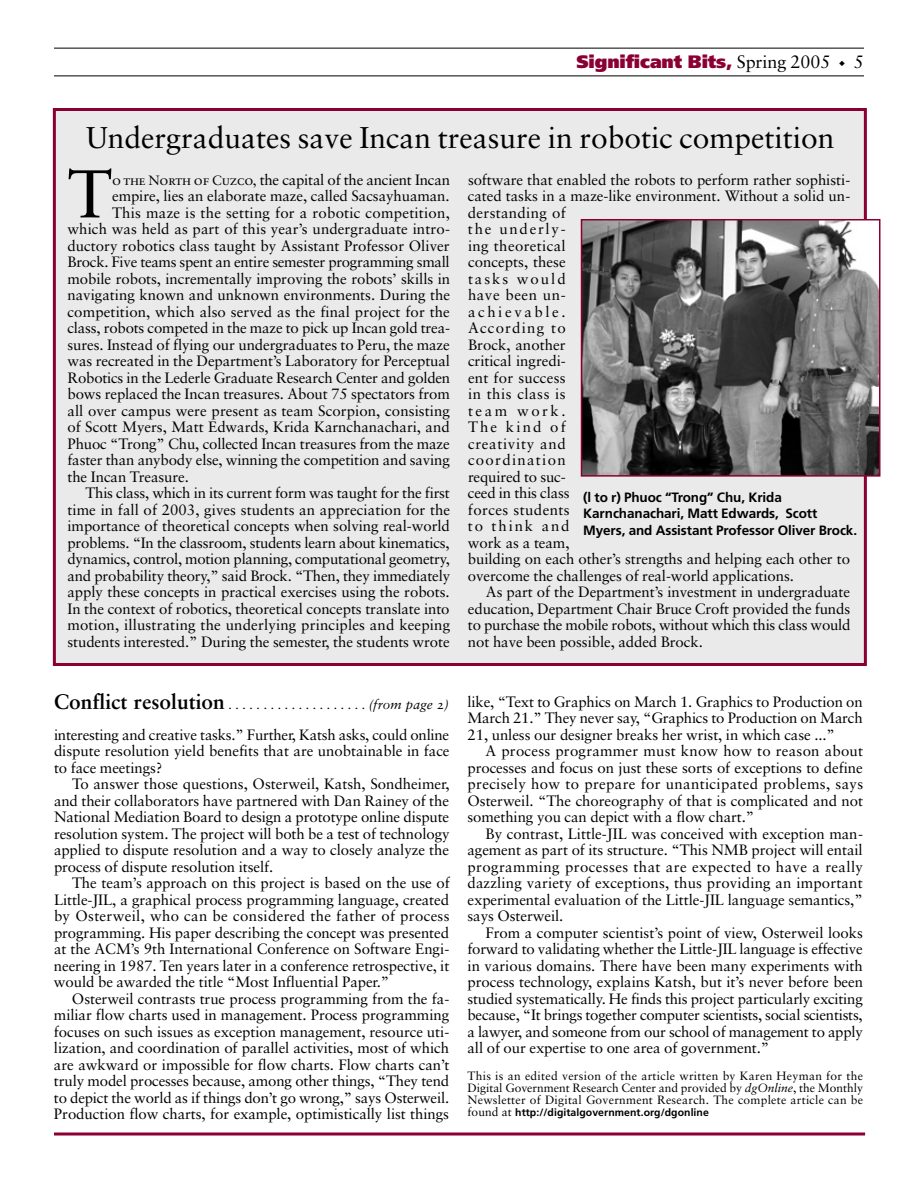
<style>
.page{position:relative;width:918px;height:1188px;background:#fff}
.page>*{position:absolute;margin:0;border:0;box-sizing:border-box;transform-origin:0 0}
.t1{font:67.5px "Sabon";color:#000}
.t2{font:30px "Sabon";color:#000}
.t3{font:900 18px "Frutiger";letter-spacing:-.005em;color:#8a0032}
.t4{font:18px "Sabon";color:#000}
.t5{font:15px/16.5px "Sabon";letter-spacing:-.005em;color:#000;text-align:justify}
.t6{font:15px "Sabon";letter-spacing:.015em;color:#000}
.t7{font:700 13.5px/16.5px "Frutiger";letter-spacing:-.005em;color:#000}
.t8{font:12px/12px "Sabon";letter-spacing:.02em;color:#000;text-align:justify}
.t9{font:700 10.5px "Frutiger";letter-spacing:.005em;color:#000}
.s1{font-family:"Sabon";font-weight:400;color:#000}
.s2{font-family:"Sabon Roman SC";font-size:13.5px}
.s3{font-family:"Sabon Bold Os F";font-size:21px}
.s4{font-family:"Sabon Italic Os F";font-size:13.5px}
.s5{font-style:italic}
.s6{font-family:"Sabon";font-weight:400;font-size:12px}
</style>
<div class="page">
<hr style="left:54px;top:48px;width:810px;height:1px;background:#000">
<hr style="left:54px;top:76px;width:810px;height:1px;background:#000">
<div style="left:52px;top:108px;width:815px;height:558px;background:#eaeaea"></div>
<img style="left:584px;top:222px;width:293px;height:252px">
<div style="left:581px;top:219px;width:299px;height:258px;border:2px solid #8a0032"></div>
<svg style="left:54px;top:1132px;width:811px;height:4px;background:#a73f65"></svg>
<p class="t3" style="left:576px;top:51px;width:256px">Significant Bits, <span class="s1">Spring 2005</span></p>
<p class="t4" style="left:839px;top:51px;width:26px">◆ 5</p>
<h2 class="t2" style="left:86px;top:119px;width:750px">Undergraduates save Incan treasure in robotic competition</h2>
<h1 class="t1" style="left:68px;top:154px;width:46px">T</h1>
<p class="t5" style="left:112px;top:171px;width:339px"><span class="s2">o the North of Cuzco,</span> the capital of the ancient Incan</p>
<p class="t5" style="left:468px;top:171px;width:384px;text-align:left">software that enabled the robots to perform rather sophisti&shy;cated tasks in a maze-like environment. Without a solid un&shy;derstanding of<br>the underly-<br>ing theoretical<br>concepts, these<br>tasks would<br>have been un-<br>achievable.<br>According to<br>Brock, another<br>critical ingredi-<br>ent for success<br>in this class is<br>team work.<br>The kind of<br>creativity and<br>coordination<br>required to suc-<br>ceed in this class<br>forces students<br>to think and<br>work as a team,<br>building on each other’s strengths and helping each other to overcome the challenges of real-world applications.</p>
<p class="t5" style="left:468px;top:583px;width:384px;text-indent:18px">As part of the Department’s investment in undergraduate education, Department Chair Bruce Croft provided the funds to purchase the mobile robots, without which this class would not have been possible, added Brock.</p>
<p class="t5" style="left:112px;top:187px;width:339px">empire, lies an elaborate maze, called Sacsayhuaman.</p>
<p class="t6" style="left:112px;top:203px;width:339px">This maze is the setting for a robotic competition,</p>
<p class="t5" style="left:68px;top:220px;width:384px">which was held as part of this year’s undergraduate intro-</p>
<p class="t5" style="left:67px;top:237px;width:384px">ductory robotics class taught by Assistant Professor Oliver</p>
<p class="t5" style="left:67px;top:253px;width:384px">Brock. Five teams spent an entire semester programming small</p>
<p class="t5" style="left:67px;top:270px;width:384px">mobile robots, incrementally improving the robots’ skills in</p>
<p class="t5" style="left:67px;top:286px;width:384px">navigating known and unknown environments. During the</p>
<p class="t5" style="left:67px;top:303px;width:384px">competition, which also served as the final project for the</p>
<p class="t5" style="left:67px;top:319px;width:384px">class, robots competed in the maze to pick up Incan gold trea-</p>
<p class="t5" style="left:68px;top:336px;width:384px">sures. Instead of flying our undergraduates to Peru, the maze</p>
<p class="t5" style="left:68px;top:352px;width:384px">was recreated in the Department’s Laboratory for Perceptual</p>
<p class="t5" style="left:68px;top:369px;width:384px">Robotics in the Lederle Graduate Research Center and golden</p>
<p class="t5" style="left:68px;top:385px;width:384px">bows replaced the Incan treasures. About 75 spectators from</p>
<p class="t5" style="left:68px;top:402px;width:384px">all over campus were present as team Scorpion, consisting</p>
<p class="t5" style="left:68px;top:418px;width:384px">of Scott Myers, Matt Edwards, Krida Karnchanachari, and</p>
<p class="t5" style="left:68px;top:435px;width:384px">Phuoc “Trong” Chu, collected Incan treasures from the maze</p>
<p class="t5" style="left:68px;top:451px;width:384px">faster than anybody else, winning the competition and saving</p>
<p class="t5" style="left:68px;top:468px;width:123px">the Incan Treasure.</p>
<p class="t5" style="left:86px;top:484px;width:366px">This class, which in its current form was taught for the first</p>
<p class="t5" style="left:68px;top:501px;width:384px">time in fall of 2003, gives students an appreciation for the</p>
<p class="t5" style="left:68px;top:517px;width:384px">importance of theoretical concepts when solving real-world</p>
<p class="t5" style="left:68px;top:534px;width:384px">problems. “In the classroom, students learn about kinematics,</p>
<p class="t5" style="left:68px;top:550px;width:384px">dynamics, control, motion planning, computational geometry,</p>
<p class="t5" style="left:68px;top:567px;width:384px">and probability theory,” said Brock. “Then, they immediately</p>
<p class="t5" style="left:68px;top:583px;width:384px">apply these concepts in practical exercises using the robots.</p>
<p class="t5" style="left:68px;top:600px;width:384px">In the context of robotics, theoretical concepts translate into</p>
<p class="t5" style="left:68px;top:616px;width:384px">motion, illustrating the underlying principles and keeping</p>
<p class="t5" style="left:68px;top:633px;width:384px">students interested.” During the semester, the students wrote</p>
<p class="t7" style="left:583px;top:488px;width:276px">(l to r) Phuoc “Trong” Chu, Krida<br>Karnchanachari, Matt Edwards, Scott<br>Myers, and Assistant Professor Oliver Brock.</p>
<p class="t8" style="left:54px;top:699px;width:396px"><span class="s3">Conflict resolution</span> . . . . . . . . . . . . . . . . . . . . <span class="s4">(from page 2)</span></p>
<p class="t5" style="left:54px;top:726px;width:397px">interesting and creative tasks.” Further, Katsh asks, could online dispute resolution yield benefits that are unobtainable in face to face meetings?</p>
<p class="t5" style="left:54px;top:775px;width:397px;text-indent:18px">To answer those questions, Osterweil, Katsh, Sondheimer, and their collaborators have partnered with Dan Rainey of the National Mediation Board to design a prototype online dispute resolution system. The project will both be a test of technology applied to dispute resolution and a way to closely analyze the process of dispute resolution itself.</p>
<p class="t5" style="left:54px;top:874px;width:397px;text-indent:18px">The team’s approach on this project is based on the use of Little-JIL, a graphical process programming language, created by Osterweil, who can be considered the father of process programming. His paper describing the concept was presented at the ACM’s 9th International Conference on Software Engi&shy;neering in 1987. Ten years later in a conference retrospective, it would be awarded the title “Most Influential Paper.”</p>
<p class="t5" style="left:54px;top:990px;width:397px;text-indent:18px">Osterweil contrasts true process programming from the fa&shy;miliar flow charts used in management. Process programming focuses on such issues as exception management, resource uti&shy;lization, and coordination of parallel activities, most of which are awkward or impossible for flow charts. Flow charts can’t truly model processes because, among other things, “They tend to depict the world as if things don’t go wrong,” says Osterweil.<br>Production flow charts, for example, optimistically list things</p>
<p class="t5" style="left:468px;top:693px;width:397px">like, “Text to Graphics on March 1. Graphics to Production on March 21.” They never say, “Graphics to Production on March 21, unless our designer breaks her wrist, in which case ...”</p>
<p class="t5" style="left:468px;top:742px;width:397px;text-indent:18px">A process programmer must know how to reason about processes and focus on just these sorts of exceptions to define precisely how to prepare for unanticipated problems, says Osterweil. “The choreography of that is complicated and not something you can depict with a flow chart.”</p>
<p class="t5" style="left:468px;top:825px;width:397px;text-indent:18px">By contrast, Little-JIL was conceived with exception man&shy;agement as part of its structure. “This NMB project will entail programming processes that are expected to have a really dazzling variety of exceptions, thus providing an important experimental evaluation of the Little-JIL language semantics,” says Osterweil.</p>
<p class="t5" style="left:468px;top:924px;width:397px;text-indent:18px">From a computer scientist’s point of view, Osterweil looks forward to validating whether the Little-JIL language is effective in various domains. There have been many experiments with process technology, explains Katsh, but it’s never before been studied systematically. He finds this project particularly exciting because, “It brings together computer scientists, social scientists, a lawyer, and someone from our school of management to apply all of our expertise to one area of government.”</p>
<p class="t8" style="left:468px;top:1070px;width:397px">This is an edited version of the article written by Karen Heyman for the Digital Government Research Center and provided by <span class="s5">dgOnline</span>, the Monthly Newsletter of Digital Government Research. The complete article can be</p>
<p class="t9" style="left:468px;top:1106px;width:243px"><span class="s6">found at</span> http://digitalgovernment.org/dgonline</p>
</div>
